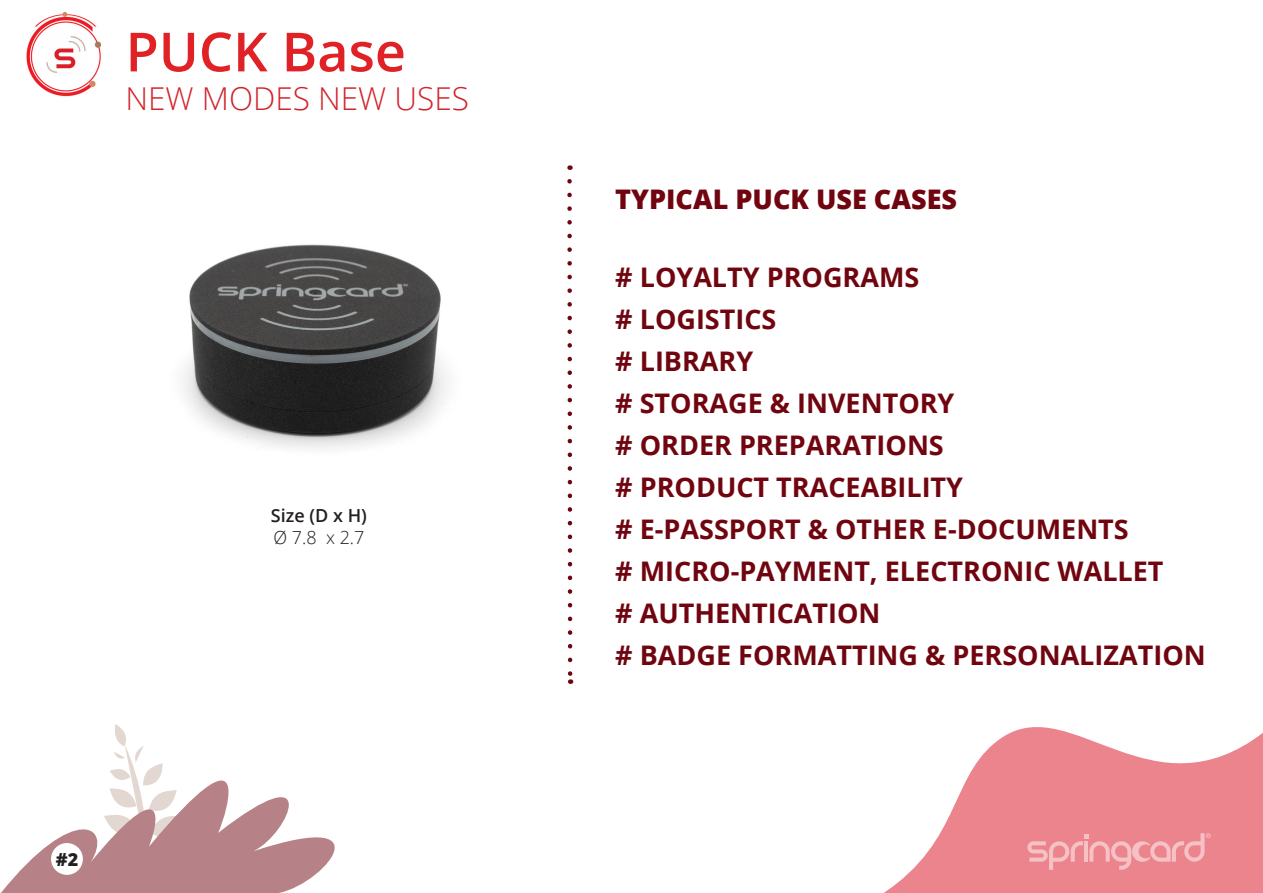
<style>
.page{position:relative;width:1263px;height:893px;background:#fff}
.page>*{position:absolute;margin:0;border:0;box-sizing:border-box;transform-origin:0 0}
.t1{font:600 54px "Open Sans";color:#e02226}
.t2{font:300 31.5px "Open Sans";color:#d1232a}
.t3{font:700 27px "Open Sans";color:#70050f}
.t4{font:800 27px "Open Sans";color:#70050f}
.t5{font:600 18px "Open Sans";color:#231f20}
.t6{font:300 18px "Open Sans";color:#231f20}
.t7{font:800 18px "Open Sans";color:#231f20}
</style>
<div class="page">
<svg style="left:884px;top:727px;width:379px;height:166px;fill:#ec848d"></svg>
<svg style="left:1px;top:724px;width:334px;height:169px"></svg>
<svg style="left:1027px;top:833px;width:184px;height:37px"></svg>
<div style="left:52px;top:844px;width:30px;height:30px;background:#fff;border-radius:50%"></div>
<div style="left:51px;top:843px;width:32px;height:32px;border:2px solid #fff;border-radius:50%"></div>
<svg style="left:567px;top:179px;width:7px;height:505px"></svg>
<img style="left:26px;top:12px;width:75px;height:85px">
<img style="left:182px;top:244px;width:267px;height:207px">
<p class="t1" style="left:126px;top:15px;width:282px">PUCK Base</p>
<p class="t2" style="left:126px;top:77px;width:345px">NEW MODES NEW USES</p>
<p class="t7" style="left:56px;top:846px;width:24px">#2</p>
<p class="t5" style="left:271px;top:503px;width:97px">Size (D x H)</p>
<p class="t6" style="left:273px;top:525px;width:93px">Ø 7.8 x 2.7</p>
<p class="t4" style="left:615px;top:178px;width:343px">TYPICAL PUCK USE CASES</p>
<p class="t3" style="left:615px;top:258px;width:306px"># LOYALTY PROGRAMS</p>
<p class="t3" style="left:615px;top:300px;width:163px"># LOGISTICS</p>
<p class="t3" style="left:615px;top:342px;width:139px"># LIBRARY</p>
<p class="t3" style="left:615px;top:384px;width:341px"># STORAGE &amp; INVENTORY</p>
<p class="t3" style="left:615px;top:426px;width:330px"># ORDER PREPARATIONS</p>
<p class="t3" style="left:615px;top:468px;width:349px"># PRODUCT TRACEABILITY</p>
<p class="t3" style="left:615px;top:510px;width:515px"># E-PASSPORT &amp; OTHER E-DOCUMENTS</p>
<p class="t3" style="left:615px;top:552px;width:550px"># MICRO-PAYMENT, ELECTRONIC WALLET</p>
<p class="t3" style="left:615px;top:594px;width:267px"># AUTHENTICATION</p>
<p class="t3" style="left:615px;top:636px;width:592px"># BADGE FORMATTING &amp; PERSONALIZATION</p>
</div>
